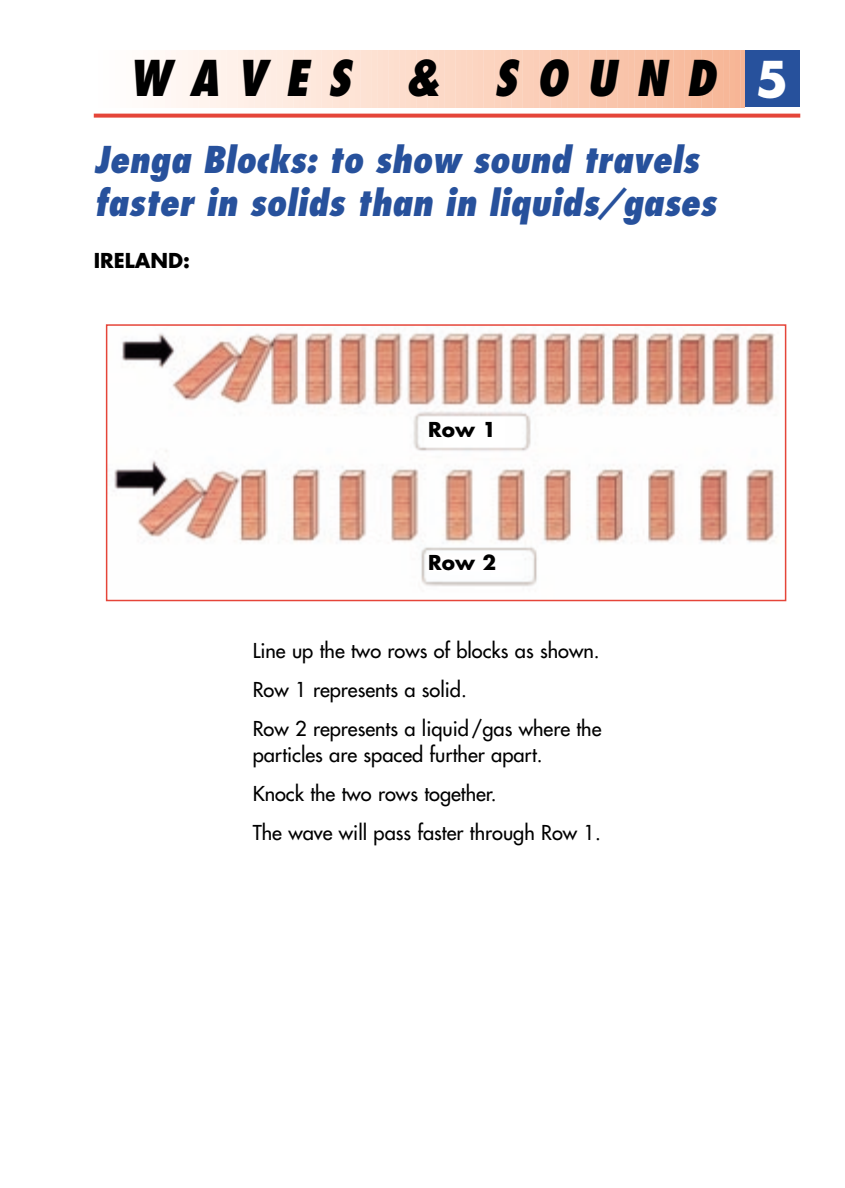
<style>
.page{position:relative;width:845px;height:1188px;background:#fff}
.page>*{position:absolute;margin:0;border:0;box-sizing:border-box;transform-origin:0 0}
.t1{font:italic 800 condensed 48px "Futura";letter-spacing:.4em;color:#000}
.t2{font:italic 800 condensed 36px/43.2px "Futura";color:#27519c}
.t3{font:20px/39px "Futura";color:#000}
.t4{font:700 20px "Futura";color:#000}
.s1{font-weight:700;font-style:normal;font-stretch:normal;color:#fff}
</style>
<div class="page">
<svg style="left:93px;top:50px;width:708px;height:552px"></svg>
<h1 class="t1" style="left:129px;top:59px;width:660px">WAVES &amp; SOUND <span class="s1">5</span></h1>
<h2 class="t2" style="left:94px;top:141px;width:623px">Jenga Blocks: to show sound travels faster in solids than in liquids/gases</h2>
<p class="t4" style="left:94px;top:251px;width:98px">IRELAND:</p>
<p class="t4" style="left:428px;top:420px;width:70px">Row 1</p>
<p class="t4" style="left:428px;top:553px;width:70px">Row 2</p>
<p class="t3" style="left:252px;top:632px;width:350px">Line up the two rows of blocks as shown.<br>Row 1 represents a solid.<br>Row 2 represents a liquid/gas where the</p>
<p class="t3" style="left:252px;top:736px;width:349px">particles are spaced further apart.<br>Knock the two rows together.<br>The wave will pass faster through Row 1.</p>
</div>
